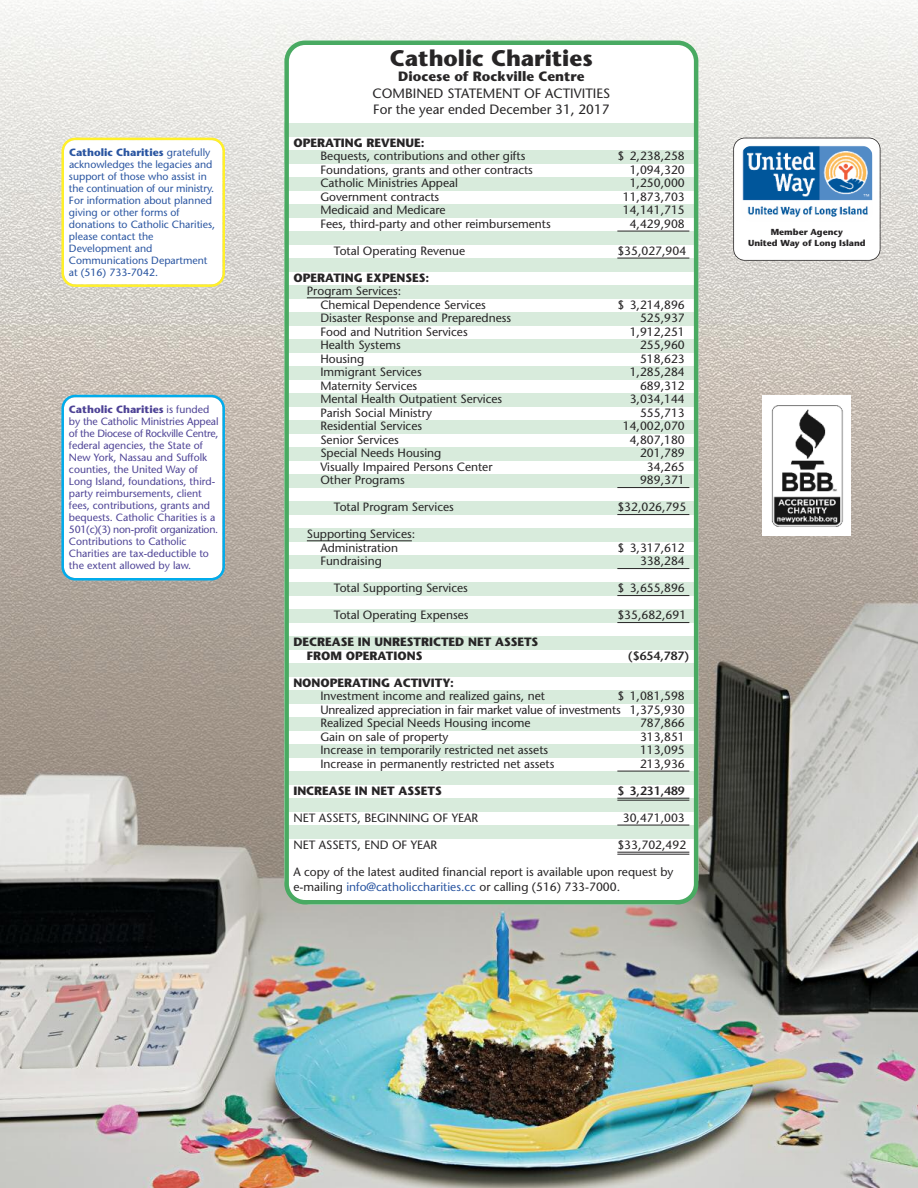
<style>
.page{position:relative;width:918px;height:1188px;background:#fff}
.page>*{position:absolute;margin:0;border:0;box-sizing:border-box;transform-origin:0 0}
.t1{font:700 22.5px "Stone Sans";color:#272526}
.t2{font:13.5px/16.5px "Stone Sans";color:#272526}
.t3{font:700 13.5px "Stone Sans";color:#272526}
.t4{font:12px/13.5px "Stone Sans";color:#272526}
.t5{font:700 12px/13.5px "Stone Sans";color:#272526}
.t6{font:600 12px "Stone Sans";color:#272526}
.t7{font:10.5px/12px "Stone Sans";color:#4e4396}
.t8{font:10.5px/12px "Stone Sans";color:#2a55a1}
.t9{font:700 8.7px/10.6px "Stone Sans";color:#272526;text-align:center}
.s1{font-weight:700}
.s2{color:#2a55a1}
</style>
<div class="page">
<img style="left:0;top:0;width:918px;height:1188px">
<div style="left:763px;top:396px;width:88px;height:140px;background:#fff"></div>
<img style="left:771px;top:405px;width:72px;height:122px">
<div style="left:734px;top:138px;width:146px;height:122px;background:#fff;border-radius:11px"></div>
<div style="left:733px;top:138px;width:147px;height:123px;border:2px solid #272526;border-radius:12px"></div>
<img style="left:741px;top:146px;width:132px;height:75px;border-radius:11px">
<svg style="left:284px;top:40px;width:414px;height:864px"></svg>
<hr style="left:617px;top:231px;width:72px;height:1px;background:#272526">
<hr style="left:617px;top:258px;width:72px;height:1px;background:#272526">
<hr style="left:307px;top:297px;width:90px;height:1px;background:#272526">
<hr style="left:617px;top:487px;width:72px;height:1px;background:#272526">
<hr style="left:617px;top:514px;width:72px;height:1px;background:#272526">
<hr style="left:307px;top:540px;width:105px;height:1px;background:#272526">
<hr style="left:617px;top:568px;width:72px;height:1px;background:#272526">
<hr style="left:617px;top:595px;width:72px;height:1px;background:#272526">
<hr style="left:617px;top:622px;width:72px;height:1px;background:#272526">
<hr style="left:617px;top:771px;width:72px;height:1px;background:#272526">
<hr style="left:617px;top:798px;width:72px;height:1px;background:#272526">
<hr style="left:617px;top:800px;width:72px;height:1px;background:#272526">
<hr style="left:617px;top:825px;width:72px;height:1px;background:#272526">
<hr style="left:617px;top:852px;width:72px;height:1px;background:#272526">
<hr style="left:617px;top:854px;width:72px;height:1px;background:#272526">
<svg style="left:62px;top:138px;width:163px;height:149px"></svg>
<svg style="left:61px;top:395px;width:164px;height:186px"></svg>
<p class="t8" style="left:69px;top:148px;width:148px"><span class="s1">Catholic Charities</span> gratefully acknowledges the legacies and support of those who assist in the continuation of our ministry.<br>For information about planned giving or other forms of donations to Catholic Charities, please contact the<br>Development and<br>Communications Department at (516) 733-7042.</p>
<p class="t7" style="left:69px;top:404px;width:151px"><span class="s1">Catholic Charities</span> is funded by the Catholic Ministries Appeal of the Diocese of Rockville Centre, federal agencies, the State of<br>New York, Nassau and Suffolk counties, the United Way of<br>Long Island, foundations, third&shy;party reimbursements, client fees, contributions, grants and bequests. Catholic Charities is a<br>501(c)(3) non-profit organization.<br>Contributions to Catholic<br>Charities are tax-deductible to the extent allowed by law.</p>
<h1 class="t1" style="left:390px;top:49px;width:204px">Catholic Charities</h1>
<p class="t3" style="left:398px;top:71px;width:188px">Diocese of Rockville Centre</p>
<p class="t2" style="left:373px;top:86px;width:239px">COMBINED STATEMENT OF ACTIVITIES<br>For the year ended December 31, 2017</p>
<p class="t5" style="left:293px;top:137px;width:133px">OPERATING REVENUE:</p>
<p class="t4" style="left:320px;top:151px;width:206px">Bequests, contributions and other gifts</p>
<p class="t4" style="left:617px;top:151px;width:69px">$ 2,238,258</p>
<p class="t4" style="left:320px;top:164px;width:214px">Foundations, grants and other contracts</p>
<p class="t4" style="left:630px;top:164px;width:57px">1,094,320</p>
<p class="t4" style="left:320px;top:178px;width:139px">Catholic Ministries Appeal</p>
<p class="t4" style="left:630px;top:178px;width:57px">1,250,000</p>
<p class="t4" style="left:320px;top:191px;width:120px">Government contracts</p>
<p class="t4" style="left:623px;top:191px;width:63px">11,873,703</p>
<p class="t4" style="left:320px;top:205px;width:127px">Medicaid and Medicare</p>
<p class="t4" style="left:623px;top:205px;width:63px">14,141,715</p>
<p class="t4" style="left:320px;top:218px;width:232px">Fees, third-party and other reimbursements</p>
<p class="t4" style="left:630px;top:218px;width:57px">4,429,908</p>
<p class="t4" style="left:334px;top:245px;width:133px">Total Operating Revenue</p>
<p class="t4" style="left:617px;top:245px;width:70px">$35,027,904</p>
<p class="t5" style="left:293px;top:272px;width:137px">OPERATING EXPENSES:</p>
<p class="t4" style="left:320px;top:286px;width:167px;text-indent:-14px">Program Services:<br>Chemical Dependence Services</p>
<p class="t4" style="left:617px;top:299px;width:69px">$ 3,214,896</p>
<p class="t4" style="left:320px;top:313px;width:192px">Disaster Response and Preparedness</p>
<p class="t4" style="left:640px;top:313px;width:46px">525,937</p>
<p class="t4" style="left:320px;top:326px;width:149px">Food and Nutrition Services</p>
<p class="t4" style="left:630px;top:326px;width:57px">1,912,251</p>
<p class="t4" style="left:320px;top:340px;width:82px">Health Systems</p>
<p class="t4" style="left:640px;top:340px;width:46px">255,960</p>
<p class="t4" style="left:320px;top:353px;width:45px">Housing</p>
<p class="t4" style="left:640px;top:353px;width:46px">518,623</p>
<p class="t4" style="left:320px;top:367px;width:103px">Immigrant Services</p>
<p class="t4" style="left:630px;top:367px;width:57px">1,285,284</p>
<p class="t4" style="left:320px;top:380px;width:98px">Maternity Services</p>
<p class="t4" style="left:640px;top:380px;width:46px">689,312</p>
<p class="t4" style="left:320px;top:394px;width:183px">Mental Health Outpatient Services</p>
<p class="t4" style="left:630px;top:394px;width:57px">3,034,144</p>
<p class="t4" style="left:320px;top:407px;width:113px">Parish Social Ministry</p>
<p class="t4" style="left:640px;top:407px;width:46px">555,713</p>
<p class="t4" style="left:320px;top:421px;width:103px">Residential Services</p>
<p class="t4" style="left:623px;top:421px;width:63px">14,002,070</p>
<p class="t4" style="left:320px;top:434px;width:80px">Senior Services</p>
<p class="t4" style="left:630px;top:434px;width:57px">4,807,180</p>
<p class="t4" style="left:320px;top:448px;width:123px">Special Needs Housing</p>
<p class="t4" style="left:640px;top:448px;width:46px">201,789</p>
<p class="t4" style="left:320px;top:461px;width:174px">Visually Impaired Persons Center</p>
<p class="t4" style="left:647px;top:461px;width:39px">34,265</p>
<p class="t4" style="left:320px;top:475px;width:86px">Other Programs</p>
<p class="t4" style="left:640px;top:475px;width:46px">989,371</p>
<p class="t4" style="left:334px;top:502px;width:122px">Total Program Services</p>
<p class="t4" style="left:617px;top:502px;width:70px">$32,026,795</p>
<p class="t4" style="left:307px;top:529px;width:110px;text-align:center">Supporting Services:<br>Administration</p>
<p class="t4" style="left:617px;top:542px;width:69px">$ 3,317,612</p>
<p class="t4" style="left:320px;top:556px;width:63px">Fundraising</p>
<p class="t4" style="left:640px;top:556px;width:46px">338,284</p>
<p class="t4" style="left:334px;top:583px;width:136px">Total Supporting Services</p>
<p class="t4" style="left:617px;top:583px;width:69px">$ 3,655,896</p>
<p class="t4" style="left:334px;top:610px;width:136px">Total Operating Expenses</p>
<p class="t4" style="left:617px;top:610px;width:70px">$35,682,691</p>
<p class="t5" style="left:307px;top:637px;width:233px;text-indent:-13px">DECREASE IN UNRESTRICTED NET ASSETS<br>FROM OPERATIONS</p>
<p class="t6" style="left:628px;top:651px;width:63px">($654,787)</p>
<p class="t5" style="left:293px;top:677px;width:162px">NONOPERATING ACTIVITY:</p>
<p class="t4" style="left:320px;top:691px;width:226px">Investment income and realized gains, net</p>
<p class="t4" style="left:320px;top:691px;width:366px;text-align:justify;text-indent:297px">$ 1,081,598<br>Unrealized appreciation in fair market value of investments 1,375,930<br>Realized Special Needs Housing income</p>
<p class="t4" style="left:640px;top:718px;width:46px">787,866</p>
<p class="t4" style="left:320px;top:731px;width:130px">Gain on sale of property</p>
<p class="t4" style="left:640px;top:731px;width:46px">313,851</p>
<p class="t4" style="left:320px;top:745px;width:229px">Increase in temporarily restricted net assets</p>
<p class="t4" style="left:640px;top:745px;width:46px">113,095</p>
<p class="t4" style="left:320px;top:758px;width:235px">Increase in permanently restricted net assets</p>
<p class="t4" style="left:640px;top:758px;width:46px">213,936</p>
<p class="t5" style="left:293px;top:785px;width:150px">INCREASE IN NET ASSETS</p>
<p class="t6" style="left:617px;top:786px;width:69px">$ 3,231,489</p>
<p class="t4" style="left:293px;top:812px;width:186px">NET ASSETS, BEGINNING OF YEAR</p>
<p class="t4" style="left:623px;top:812px;width:63px">30,471,003</p>
<p class="t4" style="left:293px;top:839px;width:145px">NET ASSETS, END OF YEAR</p>
<p class="t4" style="left:617px;top:839px;width:70px">$33,702,492</p>
<p class="t4" style="left:293px;top:865px;width:382px;line-height:15px">A copy of the latest audited financial report is available upon request by e-mailing <span class="s2">info@catholiccharities.cc</span> or calling (516) 733-7000.</p>
<p class="t9" style="left:748px;top:228px;width:119px">Member Agency<br>United Way of Long Island</p>
</div>
